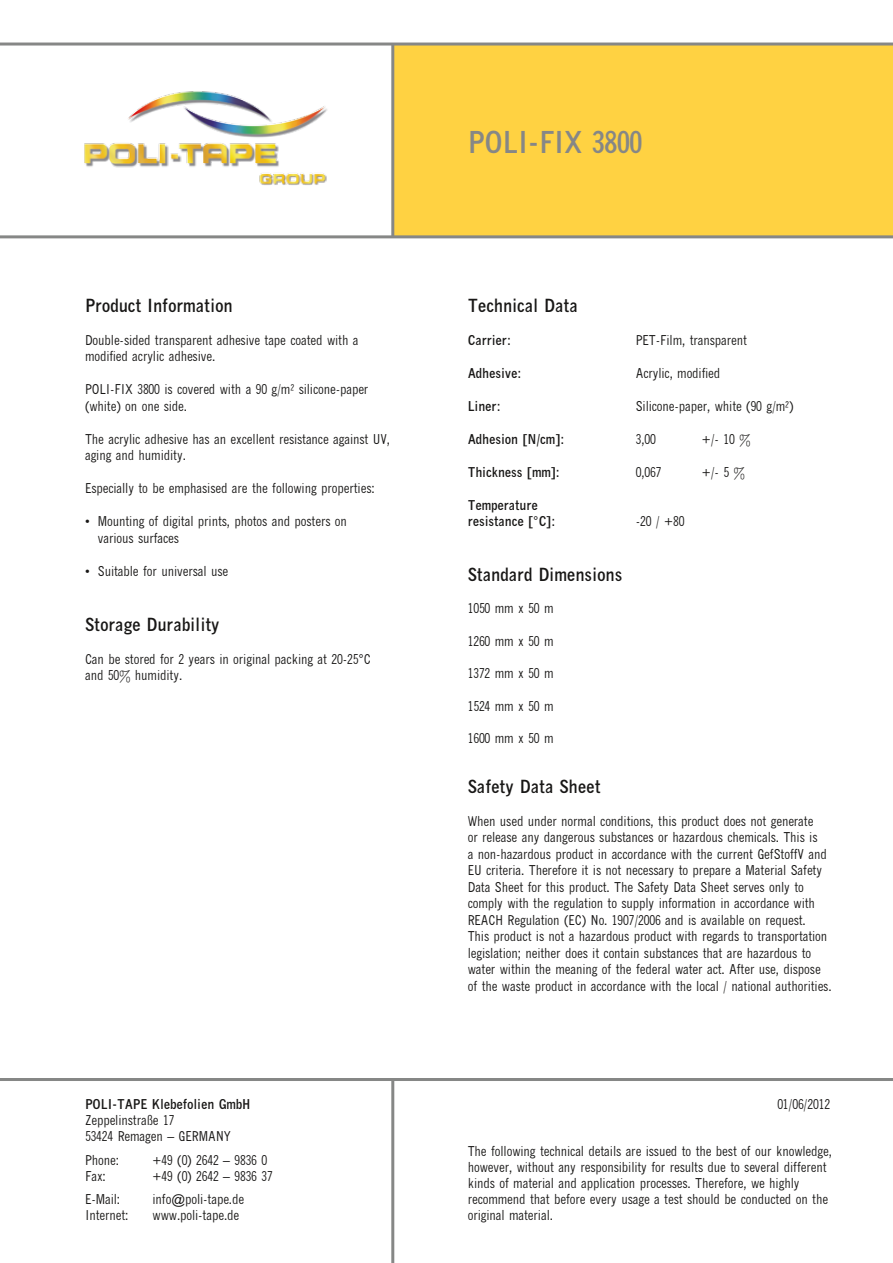
<style>
.page{position:relative;width:893px;height:1263px;background:#fff}
.page>*{position:absolute;margin:0;border:0;box-sizing:border-box;transform-origin:0 0}
.t1{font:700 condensed 30px "M News Gothic";color:#868786}
.t2{font:700 condensed 18px "M News Gothic";color:#181716}
.t3{font:condensed 13.5px/16.5px "M News Gothic";color:#181716}
.t4{font:700 condensed 13.5px/16.5px "M News Gothic";color:#181716}
</style>
<div class="page">
<div style="left:393px;top:44px;width:500px;height:193px;background:#ffd242"></div>
<hr style="left:0;top:235px;width:893px;height:3px;background:#868786">
<hr style="left:0;top:43px;width:893px;height:3px;background:#868786">
<hr style="left:391px;top:44px;width:3px;height:193px;background:#868786">
<hr style="left:0;top:1078px;width:893px;height:3px;background:#868786">
<hr style="left:391px;top:1079px;width:3px;height:184px;background:#868786">
<img style="left:84px;top:91px;width:243px;height:94px">
<h2 class="t2" style="left:85px;top:295px;width:149px">Product Information</h2>
<p class="t3" style="left:85px;top:332px;width:275px">Double-sided transparent adhesive tape coated with a modified acrylic adhesive.</p>
<p class="t3" style="left:85px;top:381px;width:285px">POLI-FIX 3800 is covered with a 90 g/m² silicone-paper (white) on one side.</p>
<p class="t3" style="left:85px;top:431px;width:306px">The acrylic adhesive has an excellent resistance against UV, aging and humidity.</p>
<p class="t3" style="left:85px;top:480px;width:291px">Especially to be emphasised are the following properties:</p>
<p class="t3" style="left:98px;top:513px;width:251px;text-indent:-13px">• Mounting of digital prints, photos and posters on various surfaces</p>
<p class="t3" style="left:85px;top:563px;width:144px">• Suitable for universal use</p>
<h2 class="t2" style="left:85px;top:613px;width:136px">Storage Durability</h2>
<p class="t3" style="left:85px;top:650px;width:287px">Can be stored for 2 years in original packing at 20-25°C and 50% humidity.</p>
<p class="t4" style="left:85px;top:1095px;width:167px">POLI-TAPE Klebefolien GmbH</p>
<p class="t3" style="left:85px;top:1112px;width:147px">Zeppelinstraße 17<br>53424 Remagen – GERMANY</p>
<p class="t3" style="left:85px;top:1151px;width:35px">Phone:</p>
<p class="t3" style="left:153px;top:1151px;width:116px">+49 (0) 2642 – 9836 0</p>
<p class="t3" style="left:85px;top:1168px;width:22px">Fax:</p>
<p class="t3" style="left:153px;top:1168px;width:122px">+49 (0) 2642 – 9836 37</p>
<p class="t3" style="left:85px;top:1191px;width:37px">E-Mail:</p>
<p class="t3" style="left:153px;top:1191px;width:93px">info@poli-tape.de</p>
<p class="t3" style="left:85px;top:1207px;width:45px">Internet:</p>
<p class="t3" style="left:153px;top:1207px;width:88px">www.poli-tape.de</p>
<h1 class="t1" style="left:468px;top:124px;width:176px">POLI-FIX 3800</h1>
<h2 class="t2" style="left:468px;top:295px;width:112px">Technical Data</h2>
<p class="t4" style="left:468px;top:332px;width:45px">Carrier:</p>
<p class="t3" style="left:636px;top:332px;width:113px">PET-Film, transparent</p>
<p class="t4" style="left:468px;top:365px;width:55px">Adhesive:</p>
<p class="t3" style="left:636px;top:365px;width:86px">Acrylic, modified</p>
<p class="t4" style="left:468px;top:398px;width:34px">Liner:</p>
<p class="t3" style="left:636px;top:398px;width:159px">Silicone-paper, white (90 g/m²)</p>
<p class="t4" style="left:468px;top:431px;width:98px">Adhesion [N/cm]:</p>
<p class="t3" style="left:636px;top:431px;width:21px">3,00</p>
<p class="t3" style="left:702px;top:431px;width:50px">+/- 10 %</p>
<p class="t4" style="left:468px;top:464px;width:93px">Thickness [mm]:</p>
<p class="t3" style="left:636px;top:464px;width:27px">0,067</p>
<p class="t3" style="left:702px;top:464px;width:45px">+/- 5 %</p>
<p class="t4" style="left:468px;top:497px;width:89px">Temperature resistance [°C]:</p>
<p class="t3" style="left:636px;top:513px;width:50px">-20 / +80</p>
<h2 class="t2" style="left:468px;top:564px;width:156px">Standard Dimensions</h2>
<p class="t3" style="left:468px;top:600px;width:87px">1050 mm x 50 m</p>
<p class="t3" style="left:468px;top:633px;width:87px">1260 mm x 50 m</p>
<p class="t3" style="left:468px;top:665px;width:87px">1372 mm x 50 m</p>
<p class="t3" style="left:468px;top:697px;width:87px">1524 mm x 50 m</p>
<p class="t3" style="left:468px;top:730px;width:87px">1600 mm x 50 m</p>
<h2 class="t2" style="left:468px;top:776px;width:134px">Safety Data Sheet</h2>
<p class="t3" style="left:468px;top:813px;width:365px">When used under normal conditions, this product does not generate<br>or release any dangerous substances or hazardous chemicals. This is<br>a non-hazardous product in accordance with the current GefStoffV and EU criteria. Therefore it is not necessary to prepare a Material Safety Data Sheet for this product. The Safety Data Sheet serves only to comply with the regulation to supply information in accordance with REACH Regulation (EC) No. 1907/2006 and is available on request.<br>This product is not a hazardous product with regards to transportation legislation; neither does it contain substances that are hazardous to water within the meaning of the federal water act. After use, dispose of the waste product in accordance with the local / national authorities.</p>
<p class="t3" style="left:777px;top:1095px;width:54px">01/06/2012</p>
<p class="t3" style="left:468px;top:1142px;width:366px">The following technical details are issued to the best of our knowledge, however, without any responsibility for results due to several different kinds of material and application processes. Therefore, we highly recommend that before every usage a test should be conducted on the original material.</p>
</div>
